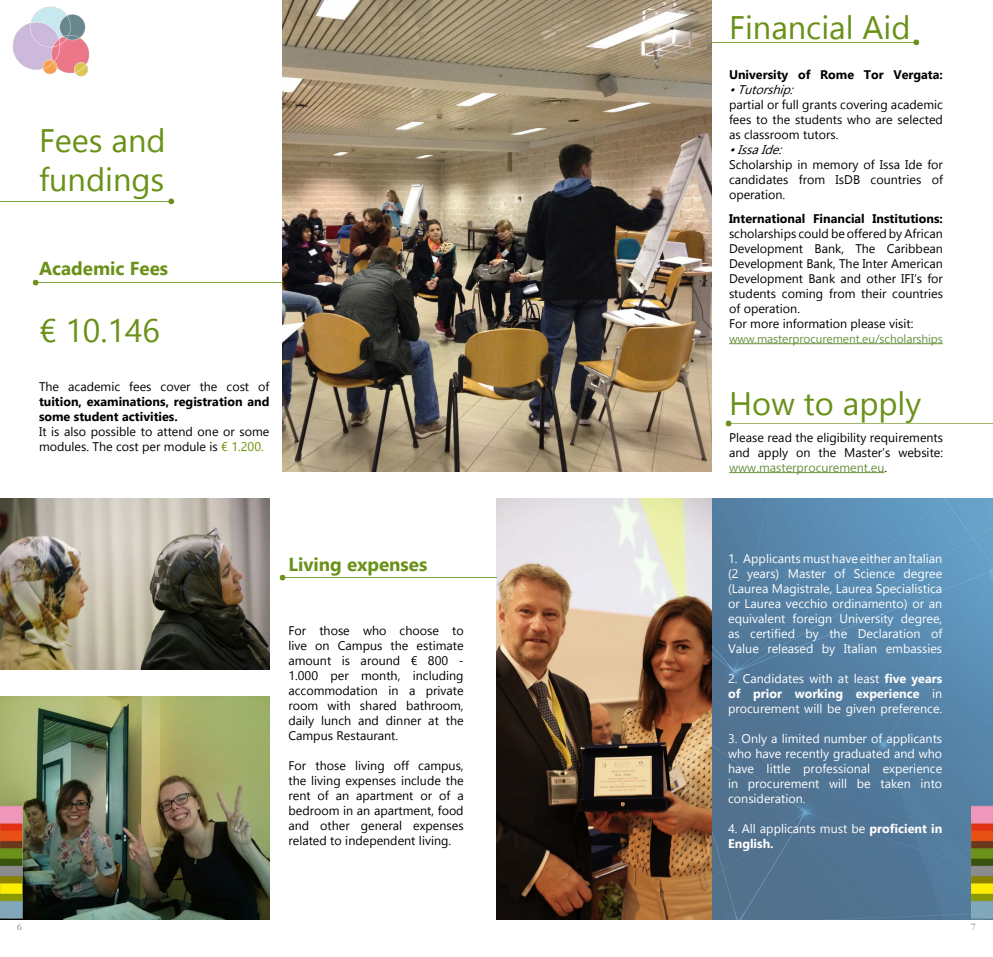
<style>
.page{position:relative;width:993px;height:957px;background:#fff}
.page>*{position:absolute;margin:0;border:0;box-sizing:border-box;transform-origin:0 0}
.t1{font:32.5px/39px "Gadugi";color:#6a9117}
.t2{font:700 18.75px "Gadugi";color:#6a9117}
.t3{font:12.5px/15px "Gadugi";color:#000;text-align:justify}
.t4{font:12.5px/15px "Gadugi";color:#fff;text-align:justify}
.t5{font:700 12.5px/15px "Gadugi";color:#000}
.t6{font:italic 12.5px "Gadugi";color:#000}
.t7{font:11.88px "Gadugi";letter-spacing:-.005em;color:#68933e}
.t8{font:10px "Garamond";color:#6d6e71}
.s1{color:#6a9100}
.s2{color:#68933e}
.s3{font-weight:700}
</style>
<div class="page">
<img style="left:943px;top:919px;width:49px;height:1px">
<img style="left:12px;top:6px;width:78px;height:71px">
<img style="left:496px;top:498px;width:496px;height:421px">
<img style="left:0;top:696px;width:269px;height:223px">
<img style="left:282px;top:0;width:429px;height:471px">
<img style="left:0;top:198px;width:175px;height:7px">
<img style="left:32px;top:279px;width:250px;height:7px">
<img style="left:0;top:790px;width:49px;height:130px">
<img style="left:0;top:498px;width:269px;height:172px">
<img style="left:257px;top:554px;width:239px;height:61px">
<hr style="left:728px;top:343px;width:214px;height:1px;background:#68933e">
<img style="left:710px;top:5px;width:210px;height:61px">
<hr style="left:729px;top:472px;width:155px;height:1px;background:#68933e">
<img style="left:702px;top:416px;width:290px;height:13px">
<h1 class="t1" style="left:39px;top:121px;width:128px">Fees and fundings</h1>
<h2 class="t2" style="left:39px;top:257px;width:130px">Academic Fees</h2>
<h1 class="t1" style="left:39px;top:310px;width:123px">€ 10.146</h1>
<p class="t3" style="left:39px;top:379px;width:232px">The academic fees cover the cost of</p>
<p class="t5" style="left:39px;top:394px;width:232px">tuition, examinations, registration and some student activities.</p>
<p class="t3" style="left:39px;top:424px;width:232px">It is also possible to attend one or some modules. The cost per module is <span class="s1">€ 1.200.</span></p>
<h2 class="t2" style="left:288px;top:553px;width:140px">Living expenses</h2>
<p class="t3" style="left:288px;top:623px;width:177px">For those who choose to live on Campus the estimate amount is around € 800 - 1.000 per month, including accommodation in a private room with shared bathroom, daily lunch and dinner at the Campus Restaurant.</p>
<p class="t3" style="left:288px;top:758px;width:177px">For those living off campus, the living expenses include the rent of an apartment or of a bedroom in an apartment, food and other general expenses related to independent living.</p>
<h1 class="t1" style="left:729px;top:8px;width:183px">Financial Aid</h1>
<p class="t5" style="left:728px;top:67px;width:215px">University of Rome Tor Vergata:</p>
<p class="t6" style="left:728px;top:82px;width:70px">•Tutorship:</p>
<p class="t3" style="left:728px;top:97px;width:215px">partial or full grants covering academic fees to the students who are selected as classroom tutors.</p>
<p class="t6" style="left:728px;top:142px;width:58px">•IssaIde:</p>
<p class="t3" style="left:728px;top:157px;width:215px">Scholarship in memory of Issa Ide for candidates from IsDB countries of operation.</p>
<p class="t5" style="left:728px;top:211px;width:215px">International Financial Institutions:</p>
<p class="t3" style="left:728px;top:226px;width:215px;text-align:left">scholarships could be offered by African Development Bank, The Caribbean Development Bank, The Inter American Development Bank and other IFI’s for students coming from their countries of operation.<br>For more information please visit:</p>
<p class="t7" style="left:728px;top:331px;width:215px">www.masterprocurement.eu/scholarships</p>
<h1 class="t1" style="left:729px;top:384px;width:193px">How to apply</h1>
<p class="t3" style="left:729px;top:429px;width:215px">Please read the eligibility requirements and apply on the Master’s website: <span class="s2">www.masterprocurement.eu</span>.</p>
<p class="t4" style="left:728px;top:551px;width:215px">1. Applicants must have either an Italian (2 years) Master of Science degree (Laurea Magistrale, Laurea Specialistica or Laurea vecchio ordinamento) or an equivalent foreign University degree, as certified by the Declaration of Value released by Italian embassies</p>
<p class="t4" style="left:728px;top:671px;width:215px">2. Candidates with at least <span class="s3">five years of prior working experience</span> in procurement will be given preference.</p>
<p class="t4" style="left:728px;top:731px;width:215px">3. Only a limited number of applicants who have recently graduated and who have little professional experience in procurement will be taken into consideration.</p>
<p class="t4" style="left:728px;top:821px;width:215px">4. All applicants must be <span class="s3">proficient in<br>English.</span></p>
<p class="t8" style="left:17px;top:920px;width:6px">6</p>
<p class="t8" style="left:970px;top:920px;width:6px">7</p>
</div>
